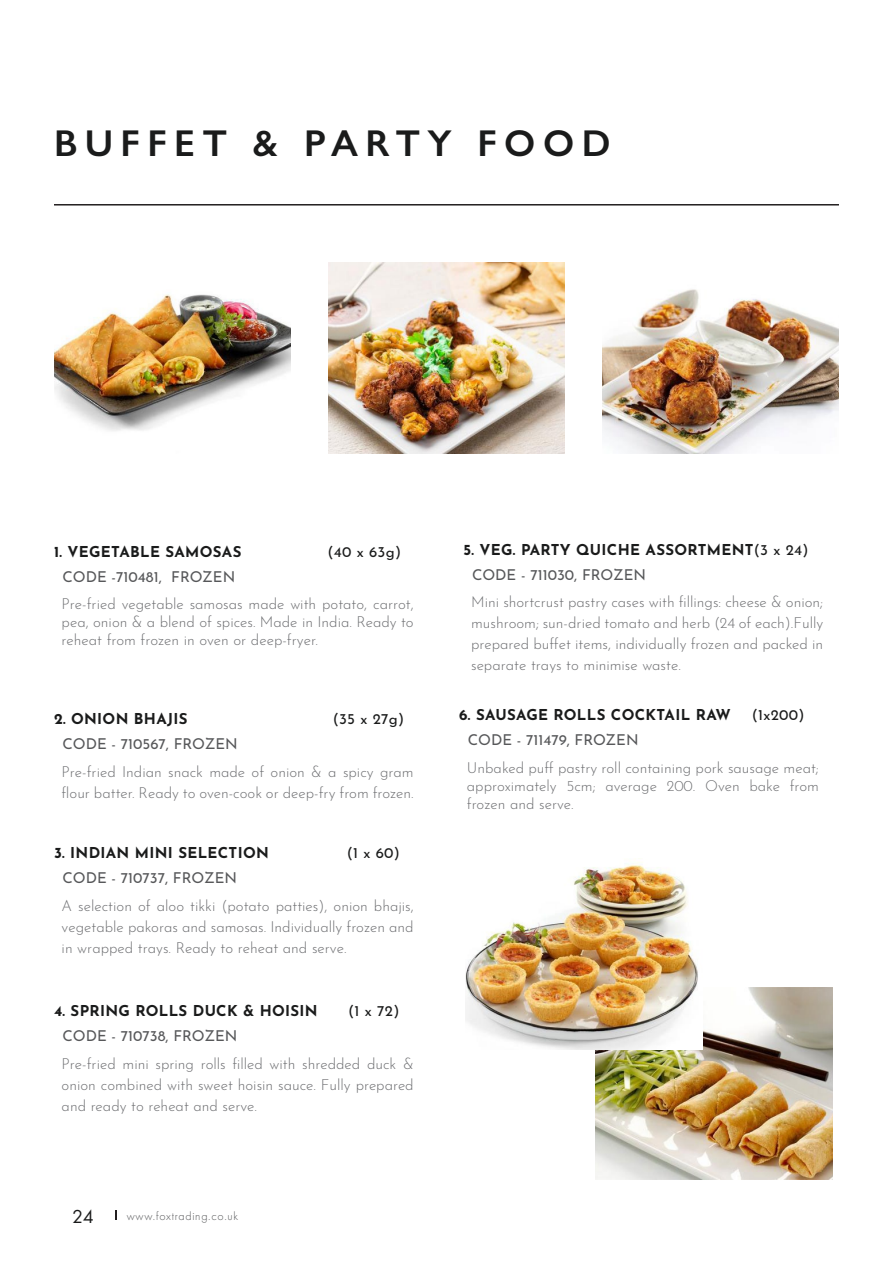
<style>
.page{position:relative;width:893px;height:1263px;background:#fff}
.page>*{position:absolute;margin:0;border:0;box-sizing:border-box;transform-origin:0 0}
.Title_page{font:600 37.5px "Gill Sans Nova";letter-spacing:.2em;color:#1a1b1b}
.t1{font:19.5px "Futura Cyrillic";color:#1a1b1b}
.text_area-_product_description{font:300 15px/21px "Josefin Sans";color:#6c6d70;text-align:justify}
.text_bold-_product_name{font:700 15px "Josefin Sans";letter-spacing:.02em;color:#1a1b1b}
.Product_details{font:15px "Josefin Sans";color:#57585a}
.text_bold-_product_name-2{font:15px "Josefin Sans";letter-spacing:.02em;color:#1a1b1b}
.t2{font:300 12px "Futura Cyrillic";letter-spacing:.06em;color:#57585a}
.s1{font-weight:400}
</style>
<div class="page">
<hr style="left:54px;top:204px;width:785px;height:2px;background:#231f20">
<img style="left:54px;top:294px;width:237px;height:137px">
<img style="left:602px;top:289px;width:237px;height:165px">
<img style="left:328px;top:263px;width:237px;height:191px">
<img style="left:595px;top:988px;width:237px;height:191px">
<img style="left:466px;top:862px;width:236px;height:188px">
<p class="Title_page" style="left:54px;top:120px;width:558px">BUFFET &amp; PARTY FOOD</p>
<p class="text_bold-_product_name" style="left:54px;top:538px;width:189px">1. VEGETABLE SAMOSAS</p>
<p class="text_bold-_product_name-2" style="left:327px;top:539px;width:75px">(40 x 63g)</p>
<p class="text_area-_product_description" style="left:62px;top:594px;width:354px;line-height:18px">Pre-fried vegetable samosas made with potato, carrot, pea, onion &amp; a blend of spices. Made in India. Ready to reheat from frozen in oven or deep-fryer.</p>
<p class="Product_details" style="left:63px;top:564px;width:174px">CODE -710481, FROZEN</p>
<p class="text_bold-_product_name" style="left:54px;top:706px;width:135px">2. ONION BHAJIS</p>
<p class="text_bold-_product_name-2" style="left:333px;top:706px;width:73px">(35 x 27g)</p>
<p class="text_area-_product_description" style="left:62px;top:760px;width:354px">Pre-fried Indian snack made of onion &amp; a spicy gram flour batter. Ready to oven-cook or deep-fry from frozen.</p>
<p class="Product_details" style="left:63px;top:731px;width:177px">CODE - 710567, FROZEN</p>
<p class="text_bold-_product_name" style="left:54px;top:839px;width:216px">3. INDIAN MINI SELECTION</p>
<p class="text_bold-_product_name-2" style="left:347px;top:840px;width:55px">(1 x 60)</p>
<p class="text_area-_product_description" style="left:62px;top:893px;width:354px">A selection of aloo tikki (potato patties), onion bhajis, vegetable pakoras and samosas. Individually frozen and in wrapped trays. Ready to reheat and serve.</p>
<p class="Product_details" style="left:63px;top:865px;width:176px">CODE - 710737, FROZEN</p>
<p class="text_bold-_product_name" style="left:54px;top:997px;width:265px">4. SPRING ROLLS DUCK &amp; HOISIN</p>
<p class="text_bold-_product_name-2" style="left:348px;top:998px;width:53px">(1 x 72)</p>
<p class="text_area-_product_description" style="left:62px;top:1051px;width:354px">Pre-fried mini spring rolls filled with shredded duck &amp; onion combined with sweet hoisin sauce. Fully prepared and ready to reheat and serve.</p>
<p class="Product_details" style="left:63px;top:1023px;width:177px">CODE - 710738, FROZEN</p>
<h2 class="t1" style="left:72px;top:1205px;width:23px">24</h2>
<p class="t2" style="left:127px;top:1209px;width:113px">www.foxtrading.co.uk</p>
<p class="text_bold-_product_name" style="left:463px;top:536px;width:347px">5. VEG. PARTY QUICHE ASSORTMENT<span class="s1">(3 x 24)</span></p>
<p class="text_area-_product_description" style="left:471px;top:590px;width:354px">Mini shortcrust pastry cases with fillings: cheese &amp; onion; mushroom; sun-dried tomato and herb (24 of each).Fully prepared buffet items, individually frozen and packed in separate trays to minimise waste.</p>
<p class="Product_details" style="left:472px;top:562px;width:176px">CODE - 711030, FROZEN</p>
<p class="text_bold-_product_name" style="left:459px;top:702px;width:273px">6. SAUSAGE ROLLS COCKTAIL RAW</p>
<p class="text_bold-_product_name-2" style="left:752px;top:703px;width:54px">(1x200)</p>
<p class="text_area-_product_description" style="left:467px;top:757px;width:354px;line-height:18px">Unbaked puff pastry roll containing pork sausage meat; approximately 5cm; average 200. Oven bake from frozen and serve.</p>
<p class="Product_details" style="left:468px;top:728px;width:172px">CODE - 711479, FROZEN</p>
</div>
